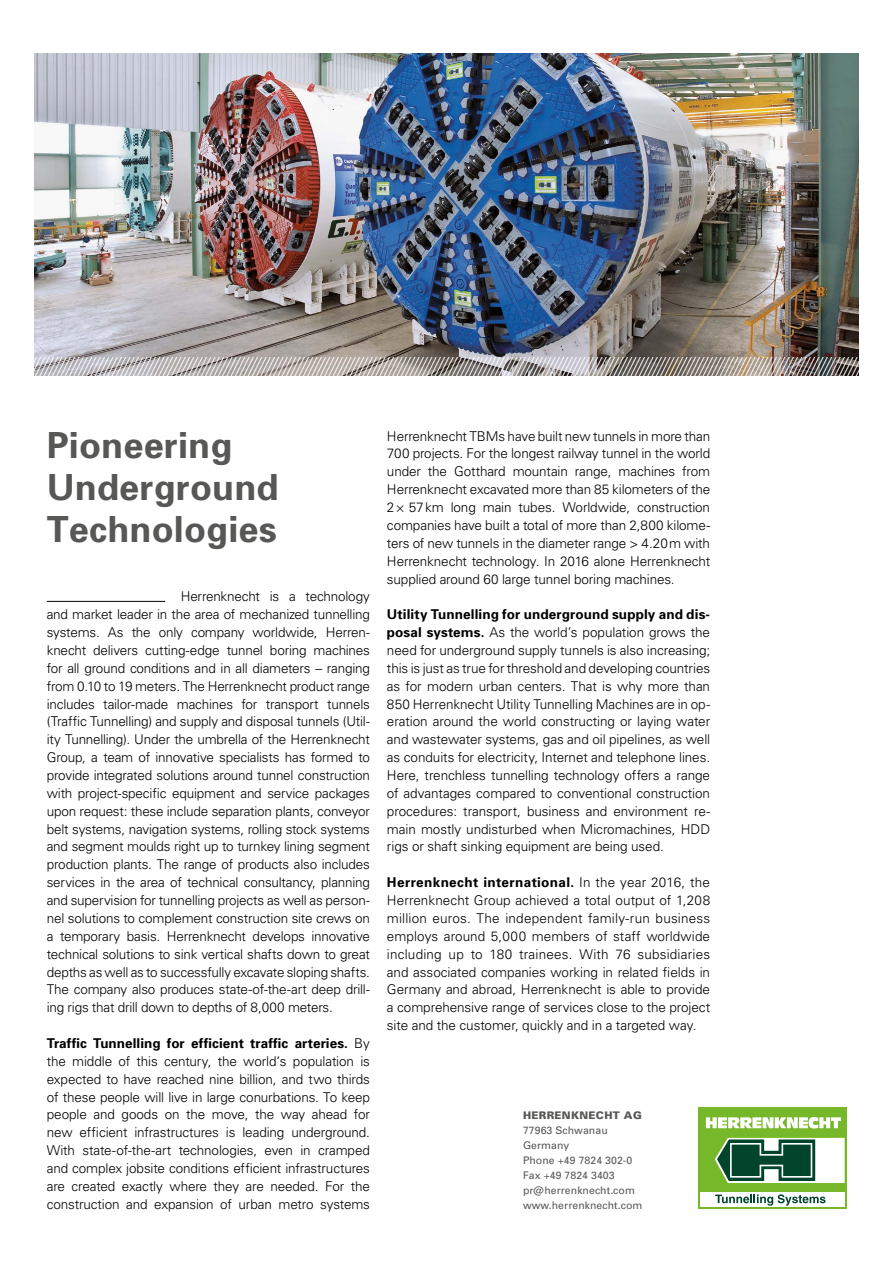
<style>
.page{position:relative;width:893px;height:1263px;background:#fff}
.page>*{position:absolute;margin:0;border:0;box-sizing:border-box;transform-origin:0 0}
.t1{font:700 36px/41.7px "Univers";letter-spacing:.005em;color:#575756}
.t2{font:300 13.5px/17.9px "Univers";letter-spacing:-.01em;color:#000;text-align:justify}
.t3{font:10.5px/14.9px "Univers";letter-spacing:.005em;color:#575756}
.t4{font:900 10.5px "Univers";letter-spacing:.03em;color:#575756}
.s1{font-weight:700}
</style>
<div class="page">
<img style="left:34px;top:54px;width:825px;height:303px">
<svg style="left:34px;top:357px;width:825px;height:18px;background:#aaa4a1"></svg>
<div style="left:698px;top:1107px;width:149px;height:101px;background:#76b82a"></div>
<div style="left:700px;top:1192px;width:145px;height:14px;background:#fff"></div>
<svg style="left:706px;top:1117px;width:135px;height:11px"></svg>
<svg style="left:715px;top:1138px;width:130px;height:45px;background:#729985"></svg>
<svg style="left:715px;top:1194px;width:110px;height:12px"></svg>
<hr style="left:47px;top:601px;width:118px;height:1px;background:#000">
<h1 class="t1" style="left:47px;top:424px;width:233px">Pioneering<br>Underground<br>Technologies</h1>
<p class="t2" style="left:47px;top:587px;width:325px;text-indent:134px">Herrenknecht is a technology and market leader in the area of mechanized tunnelling systems. As the only company worldwide, Herren&shy;knecht delivers cutting-edge tunnel boring machines for all ground conditions and in all diameters – ranging from 0.10 to 19 meters. The Herrenknecht product range includes tailor-made machines for transport tunnels (Traffic Tunnelling) and supply and disposal tunnels (Util&shy;ity Tunnelling). Under the umbrella of the Herrenknecht Group, a team of innovative specialists has formed to provide integrated solutions around tunnel construction with project-specific equipment and service packages upon request: these include separation plants, conveyor belt systems, navigation systems, rolling stock systems and segment moulds right up to turnkey lining segment production plants. The range of products also includes services in the area of technical consultancy, planning and supervision for tunnelling projects as well as person&shy;nel solutions to complement construction site crews on a temporary basis. Herrenknecht develops innovative technical solutions to sink vertical shafts down to great depths as well as to successfully excavate sloping shafts.<br>The company also produces state-of-the-art deep drill&shy;ing rigs that drill down to depths of 8,000 meters.</p>
<p class="t2" style="left:47px;top:1034px;width:325px"><span class="s1">Traffic Tunnelling for efficient traffic arteries.</span> By the middle of this century, the world‘s population is expected to have reached nine billion, and two thirds of these people will live in large conurbations. To keep people and goods on the move, the way ahead for new efficient infrastructures is leading underground.<br>With state-of-the-art technologies, even in cramped and complex jobsite conditions efficient infrastructures are created exactly where they are needed. For the construction and expansion of urban metro systems</p>
<p class="t2" style="left:387px;top:426px;width:325px">Herrenknecht TBMs have built new tunnels in more than 700 projects. For the longest railway tunnel in the world under the Gotthard mountain range, machines from Herrenknecht excavated more than 85 kilometers of the 2× 57km long main tubes. Worldwide, construction companies have built a total of more than 2,800 kilome&shy;ters of new tunnels in the diameter range &gt; 4.20m with Herrenknecht technology. In 2016 alone Herrenknecht supplied around 60 large tunnel boring machines.</p>
<p class="t2" style="left:387px;top:605px;width:325px"><span class="s1">Utility Tunnelling for underground supply and dis&shy;posal systems.</span> As the world’s population grows the need for underground supply tunnels is also increasing; this is just as true for threshold and developing countries as for modern urban centers. That is why more than 850 Herrenknecht Utility Tunnelling Machines are in op&shy;eration around the world constructing or laying water and wastewater systems, gas and oil pipelines, as well as conduits for electricity, Internet and telephone lines.<br>Here, trenchless tunnelling technology offers a range of advantages compared to conventional construction procedures: transport, business and environment re&shy;main mostly undisturbed when Micromachines, HDD rigs or shaft sinking equipment are being used.</p>
<p class="t2" style="left:387px;top:873px;width:325px"><span class="s1">Herrenknecht international.</span> In the year 2016, the Herrenknecht Group achieved a total output of 1,208 million euros. The independent family-run business employs around 5,000 members of staff worldwide including up to 180 trainees. With 76 subsidiaries and associated companies working in related fields in Germany and abroad, Herrenknecht is able to provide a comprehensive range of services close to the project site and the customer, quickly and in a targeted way.</p>
<p class="t4" style="left:523px;top:1109px;width:120px">HERRENKNECHT AG</p>
<p class="t3" style="left:523px;top:1123px;width:121px">77963 Schwanau<br>Germany<br>Phone +49 7824 302-0<br>Fax +49 7824 3403 pr@herrenknecht.com www.herrenknecht.com</p>
</div>
